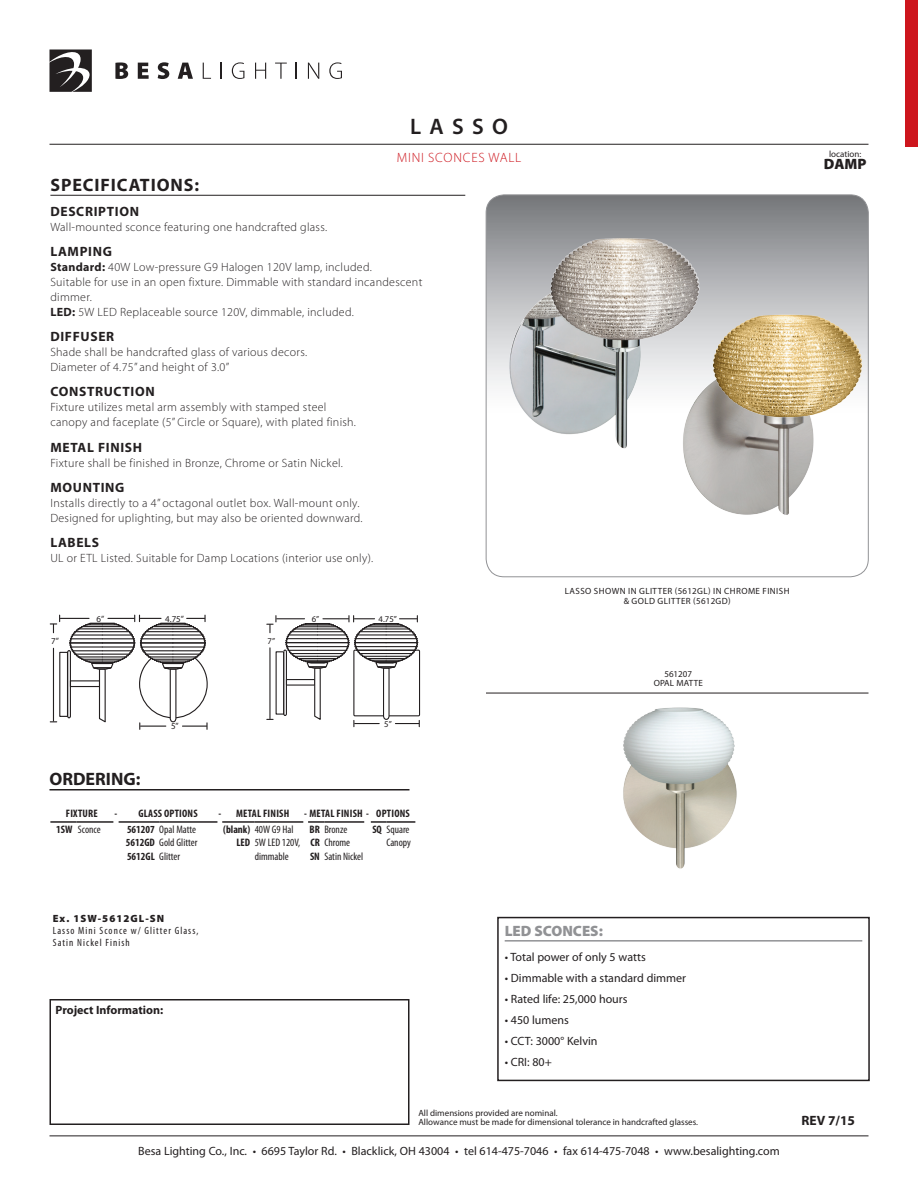
<style>
.page{position:relative;width:918px;height:1188px;background:#fff}
.page>*{position:absolute;margin:0;border:0;box-sizing:border-box;transform-origin:0 0}
.t1{font:600 22.5px "Myriad Pro";letter-spacing:.37em;color:#231f20}
.t2{font:700 18px "Myriad Pro";letter-spacing:.05em;color:#231f20}
.t3{font:700 18px "Myriad Pro";color:#231f20}
.t4{font:900 15px "Myriad Pro";color:#919295}
.t5{font:900 15px "Myriad Pro";color:#231f20}
.t6{font:700 13.5px "Myriad Pro";letter-spacing:.05em;color:#231f20}
.t7{font:300 13.5px "Myriad Pro";letter-spacing:.06em;color:#cd151d}
.t8{font:300 12px/15px "Myriad Pro";letter-spacing:.025em;color:#231f20}
.t9{font:12px "Myriad Pro";color:#231f20}
.t10{font:700 12px "Myriad Pro";color:#231f20}
.t11{font:condensed 10.8px "Myriad Pro";color:#231f20}
.t12{font:700 condensed 10.8px "Myriad Pro";letter-spacing:.02em;color:#231f20}
.t13{font:condensed 10.5px/12px "Myriad Pro";letter-spacing:.1em;color:#231f20}
.t14{font:900 10.5px "Myriad Pro";letter-spacing:.1em;color:#231f20}
.t15{font:9px/9px "Myriad Pro";color:#231f20}
.t16{font:9px/10.8px "Myriad Pro";letter-spacing:.045em;color:#231f20;text-align:center}
.t17{font:8.7px "Myriad Pro";color:#231f20}
.s1{font-weight:700}
</style>
<div class="page">
<hr style="left:50px;top:1136px;width:818px;height:1px;background:#231f20">
<svg style="left:115px;top:62px;width:13px;height:17px"></svg>
<svg style="left:138px;top:63px;width:11px;height:16px"></svg>
<svg style="left:158px;top:62px;width:11px;height:17px"></svg>
<svg style="left:178px;top:63px;width:15px;height:16px"></svg>
<svg style="left:203px;top:63px;width:8px;height:16px"></svg>
<svg style="left:221px;top:63px;width:1px;height:16px"></svg>
<svg style="left:232px;top:62px;width:12px;height:17px"></svg>
<svg style="left:255px;top:63px;width:11px;height:16px"></svg>
<svg style="left:275px;top:63px;width:12px;height:16px"></svg>
<svg style="left:296px;top:63px;width:1px;height:16px"></svg>
<svg style="left:308px;top:63px;width:11px;height:16px"></svg>
<svg style="left:329px;top:62px;width:13px;height:17px"></svg>
<svg style="left:50px;top:50px;width:42px;height:42px"></svg>
<hr style="left:50px;top:144px;width:818px;height:1px;background:#231f20">
<div style="left:905px;top:1px;width:13px;height:146px;background:#cd151d"></div>
<div style="left:50px;top:999px;width:360px;height:126px;border:2px solid #231f20"></div>
<svg style="left:50px;top:615px;width:158px;height:114px"></svg>
<svg style="left:267px;top:616px;width:153px;height:111px"></svg>
<hr style="left:50px;top:195px;width:415px;height:1px;background:#231f20">
<svg style="left:486px;top:195px;width:382px;height:382px"></svg>
<hr style="left:50px;top:789px;width:360px;height:1px;background:#231f20">
<hr style="left:505px;top:940px;width:357px;height:2px;background:#919295">
<div style="left:497px;top:917px;width:373px;height:164px;border:2px solid #231f20"></div>
<img style="left:662px;top:302px;width:200px;height:231px">
<img style="left:500px;top:226px;width:200px;height:230px">
<img style="left:707px;top:308px;width:157px;height:117px">
<hr style="left:222px;top:821px;width:33px;height:2px;background:#231f20">
<hr style="left:255px;top:821px;width:48px;height:2px;background:#231f20">
<svg style="left:308px;top:821px;width:16px;height:2px"></svg>
<hr style="left:324px;top:821px;width:40px;height:2px;background:#231f20">
<svg style="left:371px;top:821px;width:15px;height:2px"></svg>
<hr style="left:386px;top:821px;width:29px;height:2px;background:#231f20">
<hr style="left:119px;top:821px;width:40px;height:2px;background:#231f20">
<hr style="left:159px;top:821px;width:58px;height:2px;background:#231f20">
<hr style="left:50px;top:821px;width:27px;height:2px;background:#231f20">
<hr style="left:77px;top:821px;width:36px;height:2px;background:#231f20">
<img style="left:606px;top:692px;width:146px;height:177px">
<hr style="left:486px;top:693px;width:382px;height:1px;background:#231f20">
<h1 class="t1" style="left:410px;top:113px;width:99px">LASSO</h1>
<p class="t7" style="left:397px;top:149px;width:126px">mini Sconces wall</p>
<p class="t15" style="left:829px;top:149px;width:34px">location:</p>
<p class="t5" style="left:824px;top:154px;width:44px">DAMP</p>
<h2 class="t2" style="left:50px;top:173px;width:150px">SPECIFICATIONS:</h2>
<p class="t6" style="left:50px;top:202px;width:90px">DESCRIPTION</p>
<p class="t8" style="left:50px;top:219px;width:278px">Wall-mounted sconce featuring one handcrafted glass.</p>
<p class="t6" style="left:50px;top:243px;width:63px">LAMPING</p>
<p class="t8" style="left:50px;top:259px;width:373px"><span class="s1">Standard:</span> 40W Low-pressure G9 Halogen 120V lamp, included.<br>Suitable for use in an open fixture. Dimmable with standard incandescent dimmer.<br><span class="s1">LED:</span> 5W LED Replaceable source 120V, dimmable, included.</p>
<p class="t6" style="left:50px;top:328px;width:65px">DIFFUSER</p>
<p class="t8" style="left:50px;top:345px;width:258px">Shade shall be handcrafted glass of various decors.<br>Diameter of 4.75” and height of 3.0”</p>
<p class="t6" style="left:50px;top:383px;width:106px">CONSTRUCTION</p>
<p class="t8" style="left:50px;top:400px;width:307px">Fixture utilizes metal arm assembly with stamped steel canopy and faceplate (5” Circle or Square), with plated finish.</p>
<p class="t6" style="left:50px;top:438px;width:93px">METAL FINISH</p>
<p class="t8" style="left:50px;top:455px;width:294px">Fixture shall be finished in Bronze, Chrome or Satin Nickel.</p>
<p class="t6" style="left:50px;top:478px;width:76px">MOUNTING</p>
<p class="t8" style="left:50px;top:495px;width:314px">Installs directly to a 4” octagonal outlet box. Wall-mount only.<br>Designed for uplighting, but may also be oriented downward.</p>
<p class="t6" style="left:50px;top:534px;width:50px">LABELS</p>
<p class="t8" style="left:50px;top:550px;width:324px">UL or ETL Listed. Suitable for Damp Locations (interior use only).</p>
<p class="t15" style="left:96px;top:614px;width:9px">6”</p>
<p class="t15" style="left:165px;top:614px;width:20px">4.75”</p>
<p class="t17" style="left:312px;top:614px;width:9px">6”</p>
<p class="t17" style="left:379px;top:614px;width:20px">4.75”</p>
<p class="t15" style="left:51px;top:636px;width:9px">7”</p>
<p class="t17" style="left:268px;top:635px;width:9px">7”</p>
<p class="t15" style="left:171px;top:722px;width:9px">5”</p>
<p class="t17" style="left:384px;top:718px;width:9px">5”</p>
<h2 class="t3" style="left:50px;top:767px;width:92px">ORDERING:</h2>
<p class="t12" style="left:66px;top:807px;width:33px">FIXTURE</p>
<p class="t12" style="left:115px;top:807px;width:85px">- GLASS OPTIONS</p>
<p class="t12" style="left:218px;top:807px;width:72px">- METAL FINISH</p>
<p class="t12" style="left:304px;top:807px;width:107px">- METAL FINISH - OPTIONS</p>
<p class="t11" style="left:56px;top:823px;width:46px"><span class="s1">1SW</span> Sconce</p>
<p class="t11" style="left:127px;top:823px;width:71px"><span class="s1">561207</span> Opal Matte</p>
<p class="t11" style="left:223px;top:823px;width:72px"><span class="s1">(BLANK)</span> 40W G9 Hal</p>
<p class="t11" style="left:310px;top:823px;width:39px"><span class="s1">BR</span> Bronze</p>
<p class="t11" style="left:372px;top:823px;width:39px"><span class="s1">SQ</span> Square</p>
<p class="t11" style="left:126px;top:836px;width:73px"><span class="s1">5612GD</span> Gold Glitter</p>
<p class="t11" style="left:236px;top:836px;width:115px"><span class="s1">LED</span> 5W LED 120V, <span class="s1">CR</span> Chrome</p>
<p class="t11" style="left:386px;top:836px;width:26px">Canopy</p>
<p class="t11" style="left:127px;top:850px;width:55px"><span class="s1">5612GL</span> Glitter</p>
<p class="t11" style="left:255px;top:850px;width:36px">dimmable</p>
<p class="t11" style="left:310px;top:850px;width:55px"><span class="s1">SN</span> Satin Nickel</p>
<p class="t16" style="left:565px;top:585px;width:226px">Lasso shown in glitter (5612GL) in chrome finish &amp; gold glitter (5612GD)</p>
<p class="t15" style="left:654px;top:669px;width:51px;text-align:center">561207<br>Opal Matte</p>
<p class="t14" style="left:53px;top:912px;width:113px">Ex. 1SW-5612GL-SN</p>
<p class="t13" style="left:53px;top:925px;width:147px">Lasso Mini Sconce w/ Glitter Glass,<br>Satin Nickel Finish</p>
<p class="t10" style="left:56px;top:1002px;width:109px">Project Information:</p>
<p class="t4" style="left:505px;top:920px;width:100px">LED SCONCES:</p>
<p class="t9" style="left:505px;top:950px;width:143px">• Total power of only 5 watts</p>
<p class="t9" style="left:505px;top:971px;width:183px">• Dimmable with a standard dimmer</p>
<p class="t9" style="left:505px;top:992px;width:124px">• Rated life: 25,000 hours</p>
<p class="t9" style="left:505px;top:1013px;width:66px">• 450 lumens</p>
<p class="t9" style="left:505px;top:1034px;width:94px">• CCT: 3000° Kelvin</p>
<p class="t9" style="left:505px;top:1055px;width:49px">• CRI: 80+</p>
<p class="t15" style="left:418px;top:1108px;width:281px">All dimensions provided are nominal.<br>Allowance must be made for dimensional tolerance in handcrafted glasses.</p>
<p class="t9" style="left:138px;top:1144px;width:643px">Besa Lighting Co., Inc. • 6695 Taylor Rd. • Blacklick, OH 43004 • tel 614-475-7046 • fax 614-475-7048 • www.besalighting.com</p>
<p class="t6" style="left:801px;top:1112px;width:55px">REV 7/15</p>
</div>
